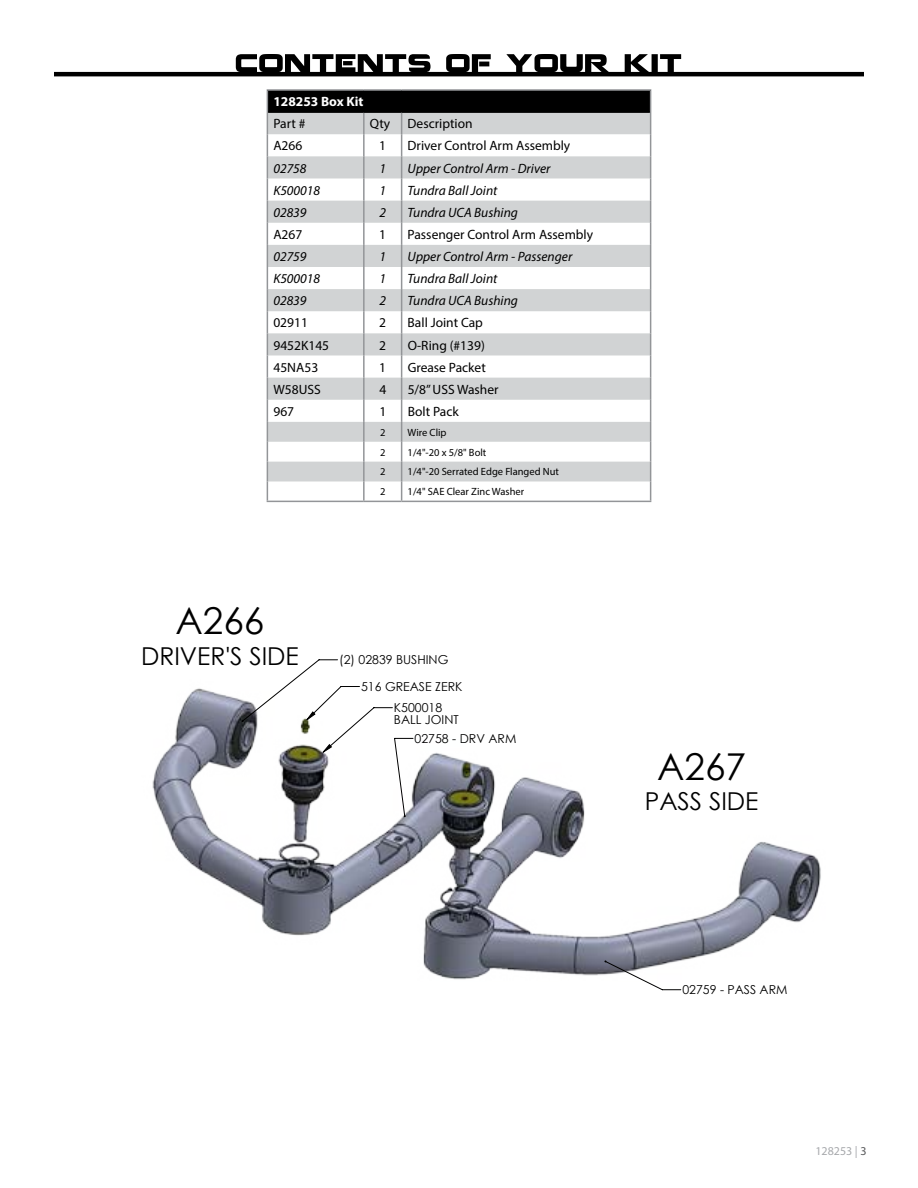
<style>
.page{position:relative;width:918px;height:1188px;background:#fff}
.page>*{position:absolute;margin:0;border:0;box-sizing:border-box;transform-origin:0 0}
.t1{font:37.05px "Century Gothic";color:#000}
.t2{font:24.6px "Century Gothic";color:#000}
.t3{font:13.5px "Myriad Pro";color:#000}
.t4{font:italic 13.5px "Myriad Pro";color:#000}
.t5{font:700 13.5px "Myriad Pro";color:#fff}
.t6{font:12.3px/12.1px "Century Gothic";color:#000}
.t7{font:12px "Myriad Pro";color:#a7a9ac}
.t8{font:10.5px "Myriad Pro";color:#000}
.s1{color:#58595b}
</style>
<div class="page">
<svg style="left:236px;top:54px;width:445px;height:18px"></svg>
<hr style="left:54px;top:72px;width:810px;height:4px;background:#000">
<div style="left:267px;top:90px;width:384px;height:22px;background:#000"></div>
<svg style="left:268px;top:113px;width:382px;height:368px;fill:#d1d3d4"></svg>
<hr style="left:267px;top:89px;width:97px;height:2px;background:#939598">
<hr style="left:364px;top:89px;width:38px;height:2px;background:#939598">
<hr style="left:402px;top:89px;width:249px;height:2px;background:#939598">
<hr style="left:363px;top:113px;width:2px;height:21px;background:#939598">
<hr style="left:363px;top:134px;width:2px;height:22px;background:#939598">
<hr style="left:363px;top:156px;width:2px;height:22px;background:#939598">
<hr style="left:363px;top:178px;width:2px;height:23px;background:#939598">
<hr style="left:363px;top:201px;width:2px;height:22px;background:#939598">
<hr style="left:363px;top:223px;width:2px;height:22px;background:#939598">
<hr style="left:363px;top:245px;width:2px;height:22px;background:#939598">
<hr style="left:363px;top:267px;width:2px;height:22px;background:#939598">
<hr style="left:363px;top:289px;width:2px;height:22px;background:#939598">
<hr style="left:363px;top:311px;width:2px;height:22px;background:#939598">
<hr style="left:363px;top:333px;width:2px;height:22px;background:#939598">
<hr style="left:363px;top:355px;width:2px;height:23px;background:#939598">
<hr style="left:363px;top:378px;width:2px;height:22px;background:#939598">
<hr style="left:363px;top:400px;width:2px;height:22px;background:#939598">
<hr style="left:363px;top:422px;width:2px;height:20px;background:#939598">
<hr style="left:363px;top:442px;width:2px;height:20px;background:#939598">
<svg style="left:363px;top:462px;width:2px;height:19px"></svg>
<hr style="left:363px;top:481px;width:2px;height:20px;background:#939598">
<svg style="left:401px;top:113px;width:1px;height:388px"></svg>
<hr style="left:267px;top:501px;width:97px;height:1px;background:#939598">
<hr style="left:364px;top:501px;width:38px;height:1px;background:#939598">
<hr style="left:402px;top:501px;width:249px;height:1px;background:#939598">
<hr style="left:268px;top:111px;width:96px;height:2px;background:#000">
<hr style="left:364px;top:111px;width:38px;height:2px;background:#000">
<hr style="left:402px;top:111px;width:248px;height:2px;background:#000">
<svg style="left:267px;top:91px;width:1px;height:410px"></svg>
<svg style="left:650px;top:91px;width:1px;height:410px"></svg>
<img style="left:152px;top:688px;width:669px;height:303px">
<svg style="left:242px;top:659px;width:439px;height:331px"></svg>
<svg style="left:241px;top:712px;width:365px;height:250px"></svg>
<p class="t5" style="left:273px;top:93px;width:92px">128253 Box Kit</p>
<p class="t3" style="left:273px;top:115px;width:34px">Part #</p>
<p class="t3" style="left:370px;top:115px;width:22px">Qty</p>
<p class="t3" style="left:408px;top:115px;width:67px">Description</p>
<p class="t3" style="left:273px;top:138px;width:31px">A266</p>
<p class="t3" style="left:379px;top:138px;width:8px">1</p>
<p class="t3" style="left:408px;top:138px;width:164px">Driver Control Arm Assembly</p>
<p class="t4" style="left:273px;top:160px;width:35px">02758</p>
<p class="t4" style="left:379px;top:160px;width:8px">1</p>
<p class="t4" style="left:408px;top:160px;width:144px">Upper Control Arm - Driver</p>
<p class="t4" style="left:273px;top:182px;width:48px">K500018</p>
<p class="t4" style="left:379px;top:182px;width:8px">1</p>
<p class="t4" style="left:408px;top:182px;width:91px">Tundra Ball Joint</p>
<p class="t4" style="left:273px;top:204px;width:35px">02839</p>
<p class="t4" style="left:379px;top:204px;width:8px">2</p>
<p class="t4" style="left:408px;top:204px;width:112px">Tundra UCA Bushing</p>
<p class="t3" style="left:273px;top:226px;width:31px">A267</p>
<p class="t3" style="left:379px;top:226px;width:8px">1</p>
<p class="t3" style="left:408px;top:226px;width:187px">Passenger Control Arm Assembly</p>
<p class="t4" style="left:273px;top:248px;width:35px">02759</p>
<p class="t4" style="left:379px;top:248px;width:8px">1</p>
<p class="t4" style="left:408px;top:248px;width:166px">Upper Control Arm - Passenger</p>
<p class="t4" style="left:273px;top:270px;width:48px">K500018</p>
<p class="t4" style="left:379px;top:270px;width:8px">1</p>
<p class="t4" style="left:408px;top:270px;width:91px">Tundra Ball Joint</p>
<p class="t4" style="left:273px;top:292px;width:35px">02839</p>
<p class="t4" style="left:379px;top:292px;width:8px">2</p>
<p class="t4" style="left:408px;top:292px;width:112px">Tundra UCA Bushing</p>
<p class="t3" style="left:273px;top:315px;width:36px">02911</p>
<p class="t3" style="left:379px;top:315px;width:8px">2</p>
<p class="t3" style="left:408px;top:315px;width:77px">Ball Joint Cap</p>
<p class="t3" style="left:273px;top:337px;width:57px">9452K145</p>
<p class="t3" style="left:379px;top:337px;width:8px">2</p>
<p class="t3" style="left:408px;top:337px;width:79px">O-Ring (#139)</p>
<p class="t3" style="left:273px;top:359px;width:46px">45NA53</p>
<p class="t3" style="left:379px;top:359px;width:8px">1</p>
<p class="t3" style="left:408px;top:359px;width:80px">Grease Packet</p>
<p class="t3" style="left:273px;top:381px;width:49px">W58USS</p>
<p class="t3" style="left:379px;top:381px;width:8px">4</p>
<p class="t3" style="left:408px;top:381px;width:92px">5/8” USS Washer</p>
<p class="t3" style="left:273px;top:403px;width:22px">967</p>
<p class="t3" style="left:379px;top:403px;width:8px">1</p>
<p class="t3" style="left:408px;top:403px;width:53px">Bolt Pack</p>
<p class="t8" style="left:380px;top:426px;width:7px">2</p>
<p class="t8" style="left:408px;top:426px;width:40px">Wire Clip</p>
<p class="t8" style="left:380px;top:446px;width:7px">2</p>
<p class="t8" style="left:408px;top:446px;width:80px">1/4"-20 x 5/8" Bolt</p>
<p class="t8" style="left:380px;top:466px;width:7px">2</p>
<p class="t8" style="left:408px;top:466px;width:153px">1/4"-20 Serrated Edge Flanged Nut</p>
<p class="t8" style="left:380px;top:485px;width:7px">2</p>
<p class="t8" style="left:408px;top:485px;width:118px">1/4" SAE Clear Zinc Washer</p>
<h1 class="t1" style="left:176px;top:595px;width:90px">A266</h1>
<h2 class="t2" style="left:141px;top:638px;width:159px">DRIVER'S SIDE</h2>
<p class="t6" style="left:339px;top:654px;width:111px">(2) 02839 BUSHING</p>
<p class="t6" style="left:394px;top:702px;width:66px">K500018<br>BALL JOINT</p>
<p class="t6" style="left:361px;top:681px;width:103px">516 GREASE ZERK</p>
<p class="t6" style="left:415px;top:732px;width:103px">02758 - DRV ARM</p>
<h1 class="t1" style="left:657px;top:741px;width:90px">A267</h1>
<h2 class="t2" style="left:645px;top:784px;width:115px">PASS SIDE</h2>
<p class="t6" style="left:682px;top:984px;width:107px">02759 - PASS ARM</p>
<p class="t7" style="left:815px;top:1143px;width:53px">128253 | <span class="s1">3</span></p>
</div>
